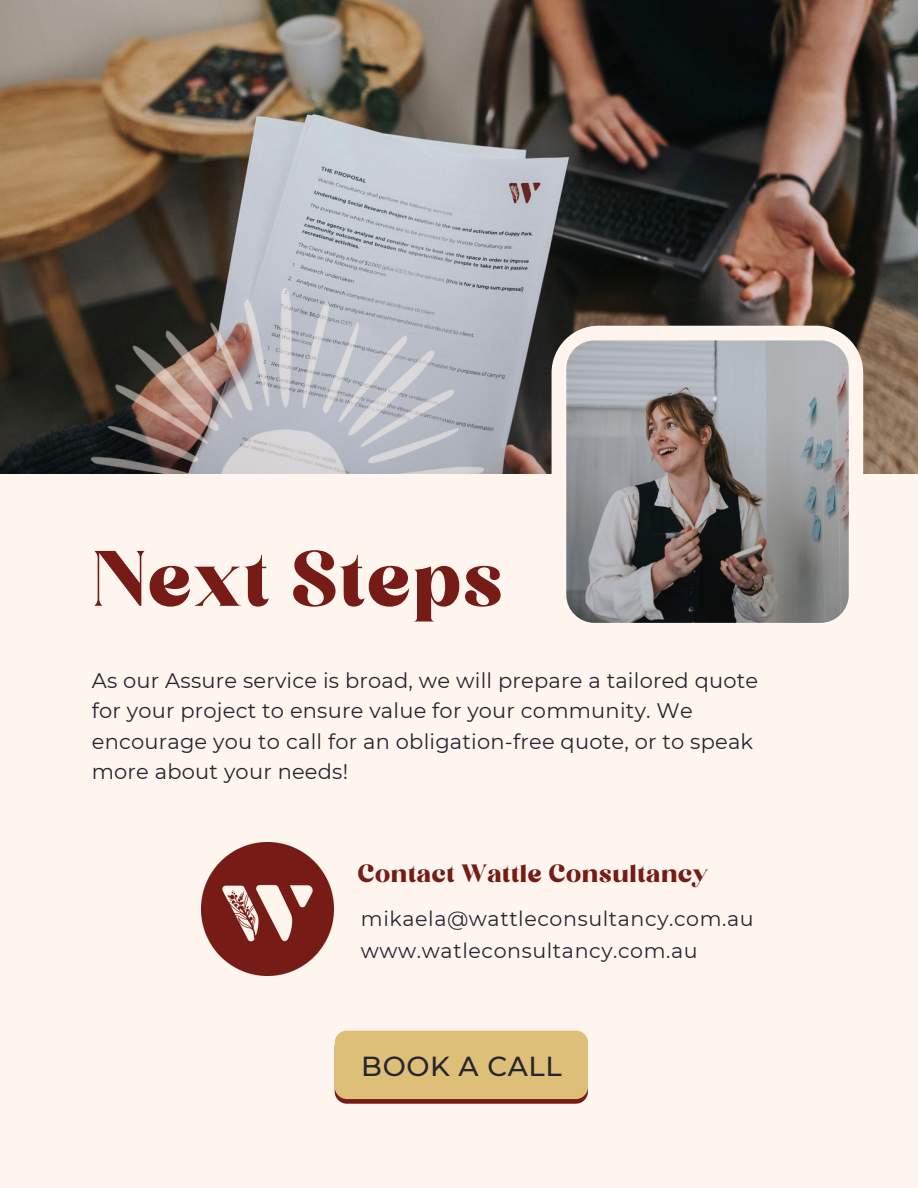
<style>
.page{position:relative;width:918px;height:1188px;background:#fef6ee}
.page>*{position:absolute;margin:0;border:0;box-sizing:border-box;transform-origin:0 0}
.t1{font:75px "Begika";color:#761b15}
.t2{font:500 27.45px "Montserrat";letter-spacing:.025em;color:#262530}
.t3{font:24px "Begika";color:#761b15}
.t4{font:21px/30.3px "Montserrat";letter-spacing:.01em;color:#262530}
.t5{font:20.55px "Montserrat";letter-spacing:.03em;color:#262530}
</style>
<div class="page">
<img style="left:0;top:0;width:918px;height:474px">
<svg style="left:552px;top:326px;width:311px;height:297px"></svg>
<img style="left:566px;top:340px;width:283px;height:283px;border-radius:28px">
<div style="left:335px;top:1035px;width:253px;height:69px;background:#761b15;border-radius:12px"></div>
<div style="left:335px;top:1031px;width:253px;height:68px;background:#ddbf78;border-radius:12px"></div>
<img style="left:201px;top:842px;width:133px;height:133px">
<img style="left:92px;top:288px;width:391px;height:186px">
<p class="t1" style="left:92px;top:550px;width:413px">Next Steps</p>
<p class="t4" style="left:92px;top:665px;width:668px">As our Assure service is broad, we will prepare a tailored quote for your project to ensure value for your community. We encourage you to call for an obligation-free quote, or to speak more about your needs!</p>
<p class="t3" style="left:358px;top:865px;width:352px">Contact Wattle Consultancy</p>
<p class="t5" style="left:361px;top:906px;width:394px">mikaela@wattleconsultancy.com.au</p>
<p class="t5" style="left:361px;top:939px;width:338px">www.watleconsultancy.com.au</p>
<p class="t2" style="left:361px;top:1049px;width:202px">BOOK A CALL</p>
</div>
